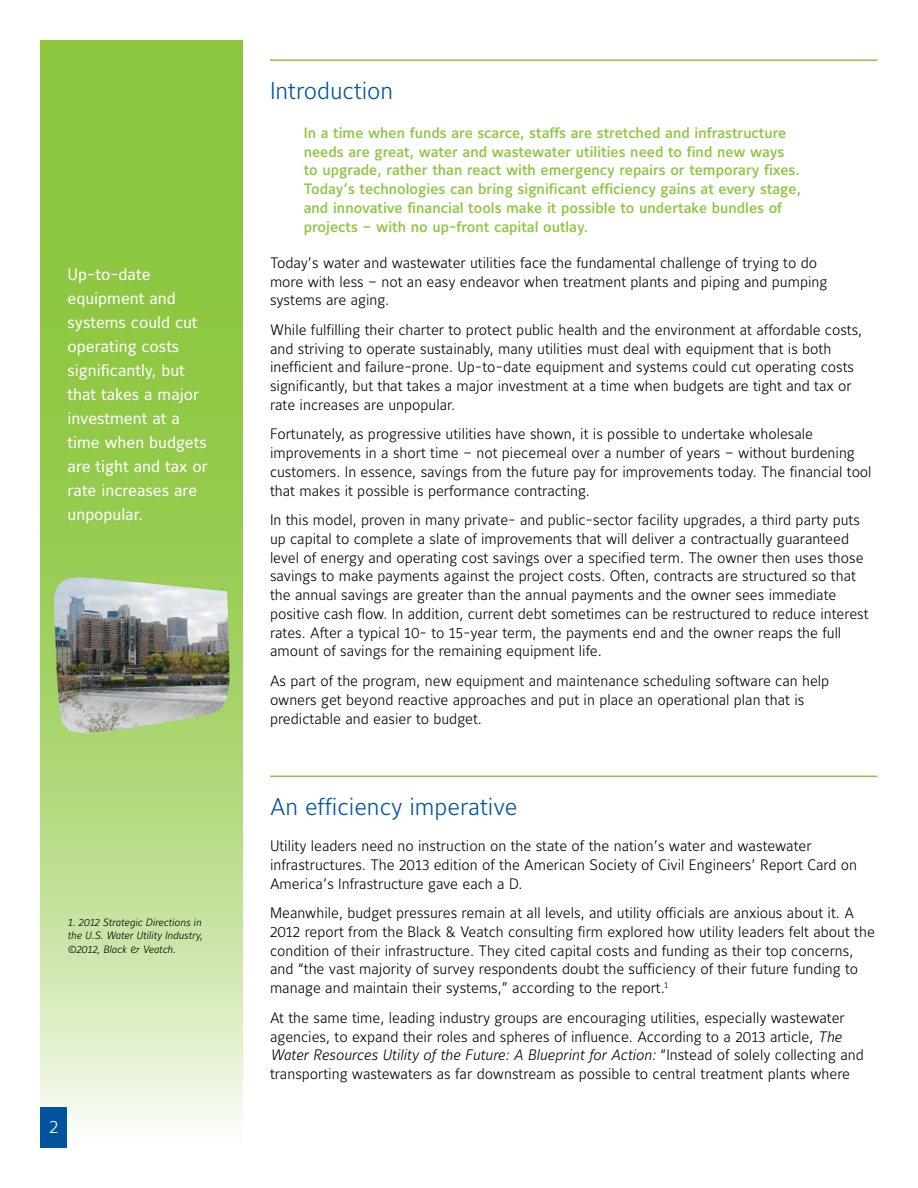
<style>
.page{position:relative;width:918px;height:1188px;background:#fff}
.page>*{position:absolute;margin:0;border:0;box-sizing:border-box;transform-origin:0 0}
.t1{font:24px "Maurea Light Lf";color:#00549e}
.t2{font:18px "Maurea Light Lf";color:#fff}
.t3{font:16.5px/24px "Maurea Regular Lf";color:#fff}
.t4{font:15px/18.8px "Maurea Light Lf";color:#000}
.t5{font:15px/18.8px "Maurea Medium Lf";color:#8dc63f}
.t6{font:15px "Maurea Light Italic Lf";color:#000}
.t7{font:10.5px/13.5px "Maurea Light Italic Lf";color:#000}
.s1{font-family:"Maurea Light Italic Lf"}
.s2{font-family:"Maurea Light Lf"}
</style>
<div class="page">
<svg style="left:40px;top:40px;width:203px;height:1086px;background:#a9d46e"></svg>
<div style="left:40px;top:1107px;width:28px;height:41px;background:#00549e"></div>
<hr style="left:270px;top:59px;width:608px;height:2px;background:#8dc63f">
<hr style="left:270px;top:776px;width:608px;height:1px;background:#8dc63f">
<svg style="left:53px;top:576px;width:180px;height:162px"></svg>
<img style="left:53px;top:578px;width:178px;height:156px">
<p class="t3" style="left:68px;top:263px;width:142px">Up-to-date equipment and systems could cut operating costs significantly, but that takes a major investment at a time when budgets are tight and tax or rate increases are unpopular.</p>
<p class="t7" style="left:68px;top:916px;width:137px">1. 2012 Strategic Directions in the U.S. Water Utility Industry, ©2012, Black &amp; Veatch.</p>
<p class="t2" style="left:50px;top:1117px;width:10px">2</p>
<h1 class="t1" style="left:270px;top:77px;width:125px">Introduction</h1>
<p class="t5" style="left:304px;top:124px;width:499px">In a time when funds are scarce, staffs are stretched and infrastructure needs are great, water and wastewater utilities need to find new ways to upgrade, rather than react with emergency repairs or temporary fixes.<br>Today’s technologies can bring significant efficiency gains at every stage, and innovative financial tools make it possible to undertake bundles of projects – with no up-front capital outlay.</p>
<p class="t4" style="left:270px;top:254px;width:559px">Today’s water and wastewater utilities face the fundamental challenge of trying to do more with less – not an easy endeavor when treatment plants and piping and pumping systems are aging.</p>
<p class="t4" style="left:270px;top:321px;width:594px">While fulfilling their charter to protect public health and the environment at affordable costs, and striving to operate sustainably, many utilities must deal with equipment that is both inefficient and failure-prone. Up-to-date equipment and systems could cut operating costs significantly, but that takes a major investment at a time when budgets are tight and tax or rate increases are unpopular.</p>
<p class="t4" style="left:270px;top:426px;width:603px">Fortunately, as progressive utilities have shown, it is possible to undertake wholesale improvements in a short time – not piecemeal over a number of years – without burdening customers. In essence, savings from the future pay for improvements today. The financial tool that makes it possible is performance contracting.</p>
<p class="t4" style="left:270px;top:511px;width:600px">In this model, proven in many private- and public-sector facility upgrades, a third party puts up capital to complete a slate of improvements that will deliver a contractually guaranteed level of energy and operating cost savings over a specified term. The owner then uses those savings to make payments against the project costs. Often, contracts are structured so that the annual savings are greater than the annual payments and the owner sees immediate positive cash flow. In addition, current debt sometimes can be restructured to reduce interest rates. After a typical 10- to 15-year term, the payments end and the owner reaps the full amount of savings for the remaining equipment life.</p>
<p class="t4" style="left:270px;top:672px;width:561px">As part of the program, new equipment and maintenance scheduling software can help owners get beyond reactive approaches and put in place an operational plan that is predictable and easier to budget.</p>
<h1 class="t1" style="left:270px;top:793px;width:249px">An efficiency imperative</h1>
<p class="t4" style="left:270px;top:837px;width:589px">Utility leaders need no instruction on the state of the nation’s water and wastewater infrastructures. The 2013 edition of the American Society of Civil Engineers’ Report Card on<br>America’s Infrastructure gave each a D.</p>
<p class="t4" style="left:270px;top:904px;width:606px">Meanwhile, budget pressures remain at all levels, and utility officials are anxious about it. A 2012 report from the Black &amp; Veatch consulting firm explored how utility leaders felt about the condition of their infrastructure. They cited capital costs and funding as their top concerns, and “the vast majority of survey respondents doubt the sufficiency of their future funding to manage and maintain their systems,” according to the report.<sup>1</sup></p>
<p class="t4" style="left:270px;top:1009px;width:576px">At the same time, leading industry groups are encouraging utilities, especially wastewater agencies, to expand their roles and spheres of influence. According to a 2013 article, <span class="s1">The</span></p>
<p class="t6" style="left:270px;top:1047px;width:595px">Water Resources Utility of the Future: A Blueprint for Action: <span class="s2">“Instead of solely collecting and</span></p>
<p class="t4" style="left:270px;top:1065px;width:582px">transporting wastewaters as far downstream as possible to central treatment plants where</p>
</div>
